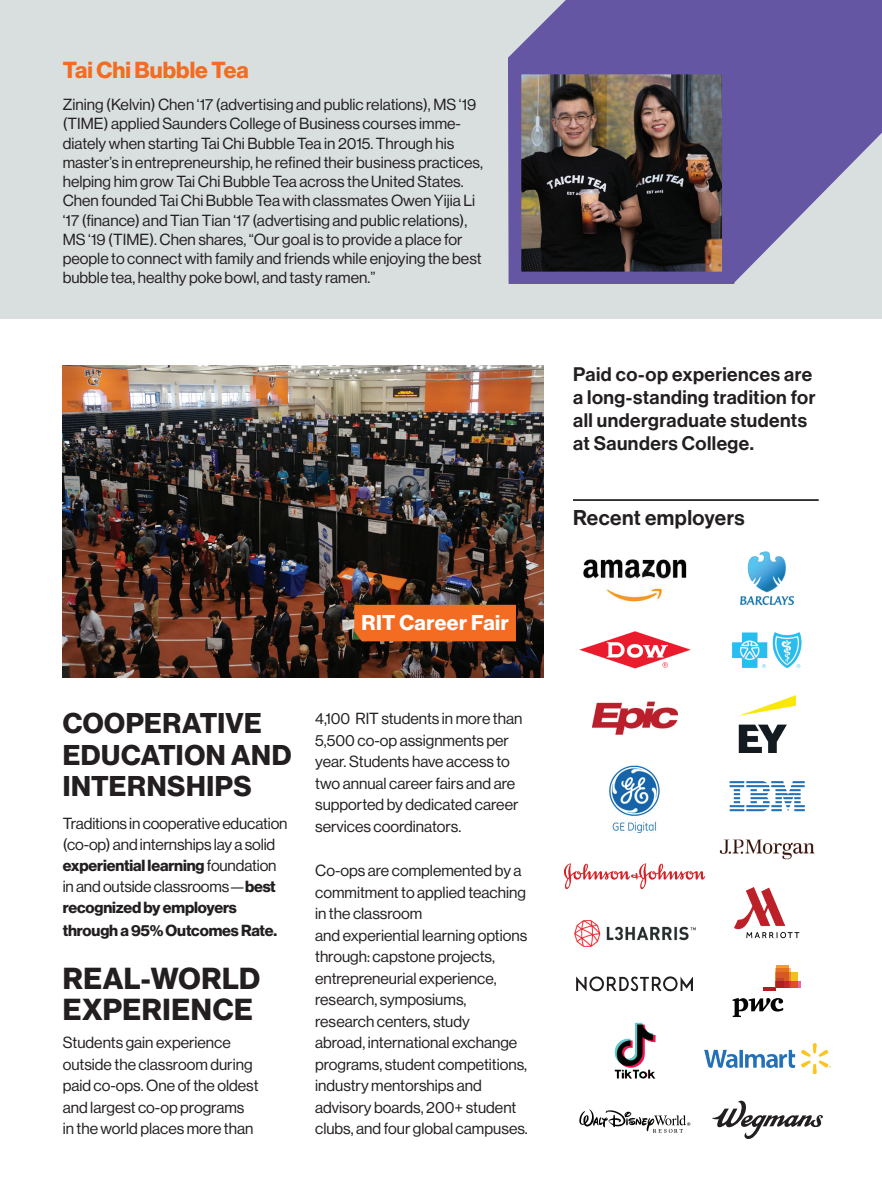
<style>
.page{position:relative;width:882px;height:1197px;background:#fff}
.page>*{position:absolute;margin:0;border:0;box-sizing:border-box;transform-origin:0 0}
.t1{font:29.75px/31.5px "N Haas Grotesk DS Std 75 Bd";letter-spacing:.02em;color:#231f20}
.t2{font:28px/31.5px "N Haas Grotesk DS Std 75 Bd";letter-spacing:.02em;color:#231f20}
.t3{font:22.75px "N Haas Grotesk DS Std 75 Bd";letter-spacing:.005em;color:#f36c21}
.t4{font:21px "N Haas Grotesk DS Std 65 Md";letter-spacing:.02em;color:#231f20}
.t5{font:21px "N Haas Grotesk DS Std 75 Bd";letter-spacing:.02em;color:#fff}
.t6{font:19.25px/23.1px "N Haas Grotesk DS Std 65 Md";letter-spacing:.025em;color:#231f20}
.t7{font:15.75px/21.5px "N Haas Grotesk DS Std 55 Rg";color:#231f20}
.t8{font:15.75px/22.8px "N Haas Grotesk DS Std 75 Bd";letter-spacing:-.01em;color:#231f20}
.s1{font-family:"N Haas Grotesk DS Std 55 Rg"}
.s2{font-family:"N Haas Grotesk DS Std 75 Bd"}
</style>
<div class="page">
<div style="left:0;top:0;width:882px;height:319px;background:#d9dfdf"></div>
<svg style="left:508px;top:0;width:374px;height:284px;fill:#6556a4"></svg>
<img style="left:63px;top:366px;width:480px;height:311px">
<hr style="left:573px;top:499px;width:246px;height:2px;background:#231f20">
<img style="left:740px;top:551px;width:54px;height:54px">
<svg style="left:712px;top:1101px;width:111px;height:38px"></svg>
<svg style="left:579px;top:1109px;width:111px;height:24px"></svg>
<svg style="left:797px;top:981px;width:4px;height:7px"></svg>
<div style="left:776px;top:972px;width:21px;height:16px;background:#f4be22"></div>
<div style="left:776px;top:965px;width:13px;height:23px;background:#f09d32"></div>
<div style="left:776px;top:968px;width:15px;height:20px;background:#f3bc86"></div>
<div style="left:776px;top:968px;width:13px;height:20px;background:#e47225"></div>
<svg style="left:763px;top:988px;width:13px;height:3px"></svg>
<div style="left:776px;top:972px;width:15px;height:16px;background:#e78d22"></div>
<div style="left:776px;top:972px;width:13px;height:16px;background:#d85726"></div>
<div style="left:776px;top:978px;width:8px;height:10px;background:#c14526"></div>
<div style="left:776px;top:981px;width:21px;height:7px;background:#db5026"></div>
<div style="left:776px;top:981px;width:15px;height:7px;background:#d23b27"></div>
<div style="left:776px;top:981px;width:13px;height:7px;background:#c22725"></div>
<div style="left:776px;top:981px;width:8px;height:7px;background:#ab2122"></div>
<svg style="left:733px;top:998px;width:50px;height:19px"></svg>
<img style="left:580px;top:632px;width:111px;height:37px">
<img style="left:739px;top:696px;width:57px;height:57px">
<img style="left:719px;top:839px;width:96px;height:21px">
<img style="left:592px;top:701px;width:86px;height:34px">
<img style="left:610px;top:765px;width:50px;height:68px">
<svg style="left:730px;top:781px;width:75px;height:30px"></svg>
<svg style="left:564px;top:863px;width:141px;height:26px"></svg>
<img style="left:732px;top:632px;width:70px;height:36px">
<img style="left:584px;top:560px;width:102px;height:41px">
<img style="left:574px;top:920px;width:121px;height:26px">
<div style="left:354px;top:605px;width:162px;height:36px;background:#f36c21"></div>
<img style="left:522px;top:75px;width:199px;height:196px">
<div style="left:509px;top:62px;width:225px;height:222px;border:12px solid #6556a4"></div>
<img style="left:704px;top:1044px;width:126px;height:30px">
<img style="left:577px;top:976px;width:116px;height:16px">
<img style="left:735px;top:887px;width:65px;height:51px">
<img style="left:615px;top:1022px;width:40px;height:57px">
<h3 class="t3" style="left:63px;top:57px;width:188px">Tai Chi Bubble Tea</h3>
<p class="t7" style="left:63px;top:95px;width:422px;line-height:19.2px">Zining (Kelvin) Chen ‘17 (advertising and public relations), MS ‘19 (TIME) applied Saunders College of Business courses imme&shy;diately when starting Tai Chi Bubble Tea in 2015. Through his master’s in entrepreneurship, he refined their business practices, helping him grow Tai Chi Bubble Tea across the United States.<br>Chen founded Tai Chi Bubble Tea with classmates Owen Yijia Li ‘17 (finance) and Tian Tian ‘17 (advertising and public relations), MS ‘19 (TIME). Chen shares, “Our goal is to provide a place for people to connect with family and friends while enjoying the best bubble tea, healthy poke bowl, and tasty ramen.”</p>
<h3 class="t5" style="left:362px;top:610px;width:149px">RIT Career Fair</h3>
<h2 class="t2" style="left:63px;top:708px;width:230px">COOPERATIVE<br>EDUCATION AND<br>INTERNSHIPS</h2>
<p class="t7" style="left:63px;top:813px;width:226px;line-height:21px">Traditions in cooperative education (co-op) and internships lay a solid</p>
<p class="t8" style="left:63px;top:854px;width:215px">experiential learning <span class="s1">foundation</span></p>
<p class="t7" style="left:63px;top:876px;width:215px">in and outside classrooms—<span class="s2">best</span></p>
<p class="t8" style="left:63px;top:896px;width:216px">recognized by employers through a 95% Outcomes Rate.</p>
<h1 class="t1" style="left:63px;top:963px;width:199px">REAL-WORLD<br>EXPERIENCE</h1>
<p class="t7" style="left:63px;top:1032px;width:197px">Students gain experience outside the classroom during paid co-ops. One of the oldest and largest co-op programs in the world places more than</p>
<p class="t7" style="left:315px;top:708px;width:209px">4,100 RIT students in more than<br>5,500 co-op assignments per year. Students have access to two annual career fairs and are supported by dedicated career services coordinators.</p>
<p class="t7" style="left:315px;top:860px;width:214px">Co-ops are complemented by a commitment to applied teaching in the classroom<br>and experiential learning options through: capstone projects, entrepreneurial experience, research, symposiums, research centers, study<br>abroad, international exchange programs, student competitions, industry mentorships and advisory boards, 200+ student clubs, and four global campuses.</p>
<p class="t6" style="left:573px;top:363px;width:244px">Paid co-op experiences are a long-standing tradition for all undergraduate students at Saunders College.</p>
<h3 class="t4" style="left:573px;top:505px;width:173px">Recent employers</h3>
</div>
